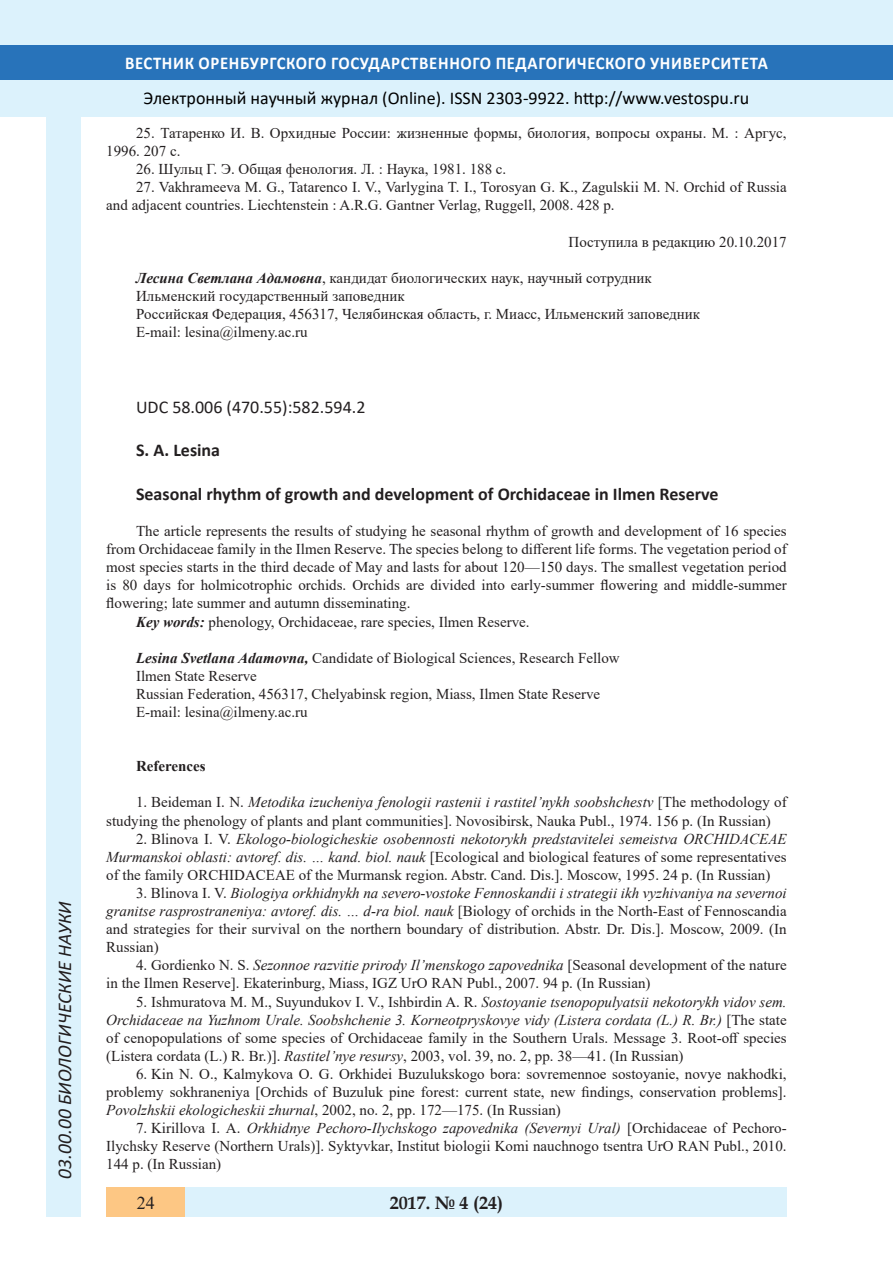
<style>
.page{position:relative;width:893px;height:1263px;background:#fff}
.page>*{position:absolute;margin:0;border:0;box-sizing:border-box;transform-origin:0 0}
.t1{font:italic 19.5px "Calibri";color:#231f20}
.Заголовок_2{font:700 18px "Calibri";color:#231f20}
.t2{font:18px "Calibri";color:#000}
.t3{font:700 18px "Calibri";letter-spacing:.04em;color:#fff;scale:.93 1}
.Заголовок_2-2{font:18px "Calibri";color:#231f20}
.t4{font:700 18px "Book Antiqua";color:#231f20}
.t5{font:18px "Times New Roman";color:#231f20}
.литература{font:15px/18.1px "Times New Roman";color:#231f20;text-align:justify}
.литература-2{font:700 15px "Times New Roman";color:#231f20}
.s1{font-weight:700;font-style:italic}
.s2{font-style:italic}
</style>
<div class="page">
<div style="left:0;top:0;width:893px;height:116px;background:#dcf2fc"></div>
<div style="left:0;top:45px;width:893px;height:34px;background:#2873ba"></div>
<div style="left:106px;top:1188px;width:681px;height:29px;background:#dcf2fc"></div>
<div style="left:106px;top:1188px;width:79px;height:29px;background:#fdc784"></div>
<div style="left:47px;top:116px;width:34px;height:1101px;background:#dcf2fc"></div>
<h1 class="t1" style="left:51px;top:1179px;width:279px;rotate:-90deg">03.00.00 БИОЛОГИЧЕСКИЕ НАУКИ</h1>
<p class="t3" style="left:125px;top:50px;width:693px">ВЕСТНИК ОРЕНБУРГСКОГО ГОСУДАРСТВЕННОГО ПЕДАГОГИЧЕСКОГО УНИВЕРСИТЕТА</p>
<p class="t2" style="left:144px;top:85px;width:607px">Электронный научный журнал (Online). ISSN 2303-9922. http://www.vestospu.ru</p>
<p class="литература" style="left:106px;top:123px;width:682px;text-indent:30px">25. Татаренко И. В. Орхидные России: жизненные формы, биология, вопросы охраны. М. : Аргус,<br>1996. 207 с.</p>
<p class="литература" style="left:136px;top:160px;width:372px">26. Шульц Г. Э. Общая фенология. Л. : Наука, 1981. 188 с.</p>
<p class="литература" style="left:106px;top:178px;width:682px;text-indent:30px">27. Vakhrameeva M. G., Tatarenco I. V., Varlygina T. I., Torosyan G. K., Zagulskii M. N. Orchid of Russia and adjacent countries. Liechtenstein : A.R.G. Gantner Verlag, Ruggell, 2008. 428 p.</p>
<p class="литература" style="left:569px;top:232px;width:220px">Поступила в редакцию 20.10.2017</p>
<p class="литература" style="left:136px;top:268px;width:517px"><span class="s1">Лесина Светлана Адамовна</span>, кандидат биологических наук, научный сотрудник</p>
<p class="литература" style="left:136px;top:286px;width:270px">Ильменский государственный заповедник</p>
<p class="литература" style="left:136px;top:304px;width:566px">Российская Федерация, 456317, Челябинская область, г. Миасс, Ильменский заповедник</p>
<p class="литература" style="left:136px;top:322px;width:173px">E-mail: lesina@ilmeny.ac.ru</p>
<p class="Заголовок_2-2" style="left:136px;top:395px;width:231px">UDC 58.006 (470.55):582.594.2</p>
<p class="Заголовок_2" style="left:136px;top:438px;width:86px">S. A. Lesina</p>
<p class="Заголовок_2" style="left:136px;top:481px;width:584px">Seasonal rhythm of growth and development of Orchidaceae in Ilmen Reserve</p>
<p class="литература" style="left:106px;top:521px;width:682px;text-indent:30px">The article represents the results of studying he seasonal rhythm of growth and development of 16 species from Orchidaceae family in the Ilmen Reserve. The species belong to different life forms. The vegetation period of most species starts in the third decade of May and lasts for about 120—150 days. The smallest vegetation period is 80 days for holmicotrophic orchids. Orchids are divided into early-summer flowering and middle-summer flowering; late summer and autumn disseminating.</p>
<p class="литература" style="left:136px;top:612px;width:395px"><span class="s1">Key words:</span> phenology, Orchidaceae, rare species, Ilmen Reserve.</p>
<p class="литература" style="left:136px;top:648px;width:485px"><span class="s1">Lesina Svetlana Adamovna,</span> Candidate of Biological Sciences, Research Fellow</p>
<p class="литература" style="left:136px;top:666px;width:122px">Ilmen State Reserve</p>
<p class="литература" style="left:136px;top:684px;width:466px">Russian Federation, 456317, Chelyabinsk region, Miass, Ilmen State Reserve</p>
<p class="литература" style="left:136px;top:702px;width:173px">E-mail: lesina@ilmeny.ac.ru</p>
<p class="литература-2" style="left:136px;top:755px;width:71px">References</p>
<p class="литература" style="left:106px;top:793px;width:682px;text-indent:30px">1. Beideman I. N. <span class="s2">Metodika izucheniya fenologii rastenii i rastitel’nykh soobshchestv</span> [The methodology of studying the phenology of plants and plant communities]. Novosibirsk, Nauka Publ., 1974. 156 p. (In Russian)</p>
<p class="литература" style="left:106px;top:829px;width:682px;text-indent:30px">2. Blinova I. V. <span class="s2">Ekologo-biologicheskie osobennosti nekotorykh predstavitelei semeistva ORCHIDACEAE Murmanskoi oblasti: avtoref. dis. … kand. biol. nauk</span> [Ecological and biological features of some representatives of the family ORCHIDACEAE of the Murmansk region. Abstr. Cand. Dis.]. Moscow, 1995. 24 p. (In Russian)</p>
<p class="литература" style="left:106px;top:883px;width:682px;text-indent:30px">3. Blinova I. V. <span class="s2">Biologiya orkhidnykh na severo-vostoke Fennoskandii i strategii ikh vyzhivaniya na severnoi granitse rasprostraneniya: avtoref. dis. … d-ra biol. nauk</span> [Biology of orchids in the North-East of Fennoscandia and strategies for their survival on the northern boundary of distribution. Abstr. Dr. Dis.]. Moscow, 2009. (In Russian)</p>
<p class="литература" style="left:106px;top:956px;width:682px;text-indent:30px">4. Gordienko N. S. <span class="s2">Sezonnoe razvitie prirody Il’menskogo zapovednika</span> [Seasonal development of the nature in the Ilmen Reserve]. Ekaterinburg, Miass, IGZ UrO RAN Publ., 2007. 94 p. (In Russian)</p>
<p class="литература" style="left:106px;top:992px;width:682px;text-indent:30px">5. Ishmuratova M. M., Suyundukov I. V., Ishbirdin A. R. <span class="s2">Sostoyanie tsenopopulyatsii nekotorykh vidov sem.<br>Orchidaceae na Yuzhnom Urale. Soobshchenie 3. Korneotpryskovye vidy (Listera cordata (L.) R. Br.)</span> [The state of cenopopulations of some species of Orchidaceae family in the Southern Urals. Message 3. Root-off species (Listera cordata (L.) R. Br.)]. <span class="s2">Rastitel’nye resursy</span>, 2003, vol. 39, no. 2, pp. 38—41. (In Russian)</p>
<p class="литература" style="left:106px;top:1064px;width:682px;text-indent:30px">6. Kin N. O., Kalmykova O. G. Orkhidei Buzulukskogo bora: sovremennoe sostoyanie, novye nakhodki, problemy sokhraneniya [Orchids of Buzuluk pine forest: current state, new findings, conservation problems].<br><span class="s2">Povolzhskii ekologicheskii zhurnal</span>, 2002, no. 2, pp. 172—175. (In Russian)</p>
<p class="литература" style="left:106px;top:1119px;width:682px;text-indent:30px">7. Kirillova I. A. <span class="s2">Orkhidnye Pechoro-Ilychskogo zapovednika (Severnyi Ural)</span> [Orchidaceae of Pechoro-Ilychsky Reserve (Northern Urals)]. Syktyvkar, Institut biologii Komi nauchnogo tsentra UrO RAN Publ., 2010.<br>144 p. (In Russian)</p>
<p class="t5" style="left:137px;top:1190px;width:19px">24</p>
<p class="t4" style="left:390px;top:1190px;width:115px">2017. № 4 (24)</p>
</div>
